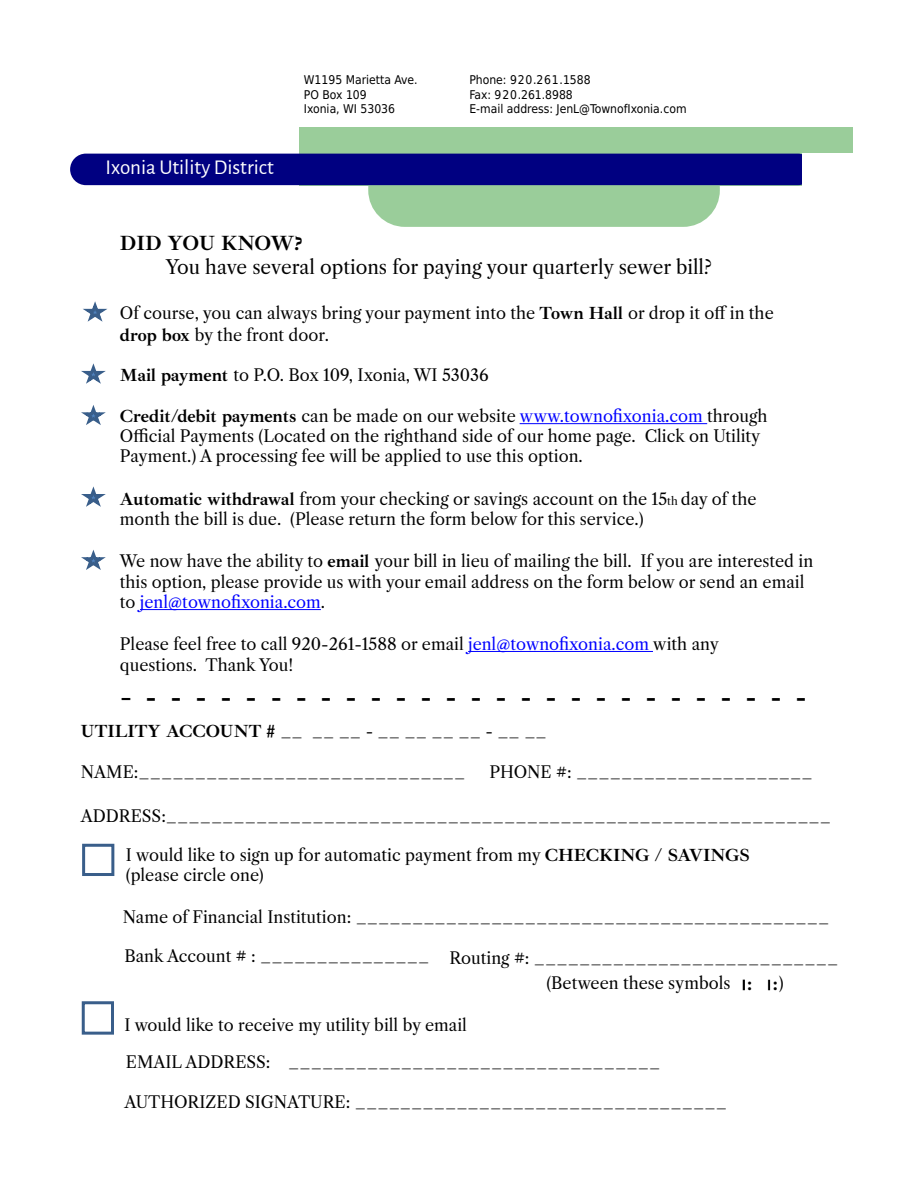
<style>
.page{position:relative;width:918px;height:1188px;background:#fff}
.page>*{position:absolute;margin:0;border:0;box-sizing:border-box;transform-origin:0 0}
.t1{font:700 30px "Ibarra Real Nova";color:#000}
.t2{font:21px "Alegreya Sans";color:#fff}
.t3{font:700 21px "Ibarra Real Nova";letter-spacing:-.01em;color:#000}
.t4{font:18.9px "Libre Caslon Text";color:#000}
.t5{font:16.2px/20px "Libre Caslon Text";color:#000}
.t6{font:12px/14.7px "DejaVu Sans Condensed";color:#000}
.s1{font-family:"Ibarra Real Nova";font-weight:700;font-size:18px}
.s2{color:#00f}
.s3{font-size:10.8px}
.s4{font-family:"Libre Caslon Text";font-weight:400;font-size:27px}
</style>
<div class="page">
<div style="left:368px;top:152px;width:352px;height:75px;background:#9acd9a;border-radius:37px"></div>
<div style="left:300px;top:127px;width:553px;height:59px;background:#9acd9a"></div>
<div style="left:70px;top:154px;width:744px;height:31px;background:#000081;border-radius:16px"></div>
<div style="left:802px;top:153px;width:51px;height:70px;background:#fff"></div>
<svg style="left:84px;top:301px;width:24px;height:21px"></svg>
<svg style="left:82px;top:363px;width:24px;height:21px"></svg>
<hr style="left:520px;top:423px;width:187px;height:1px;background:#00f">
<svg style="left:82px;top:405px;width:24px;height:20px"></svg>
<svg style="left:82px;top:486px;width:24px;height:21px"></svg>
<hr style="left:140px;top:609px;width:181px;height:1px;background:#00f">
<svg style="left:82px;top:550px;width:24px;height:20px"></svg>
<hr style="left:468px;top:651px;width:185px;height:1px;background:#00f">
<img style="left:742px;top:979px;width:3px;height:12px">
<img style="left:767px;top:979px;width:4px;height:12px">
<div style="left:82px;top:844px;width:32px;height:32px;border:3px solid #395e8a"></div>
<div style="left:82px;top:1001px;width:32px;height:34px;border:3px solid #395e8a"></div>
<p class="t2" style="left:106px;top:153px;width:170px">Ixonia Utility District</p>
<p class="t6" style="left:304px;top:72px;width:115px">W1195 Marietta Ave.<br>PO Box 109<br>Ixonia, WI 53036</p>
<p class="t6" style="left:469px;top:72px;width:219px">Phone: 920.261.1588<br>Fax: 920.261.8988<br>E-mail address: JenL@TownofIxonia.com</p>
<p class="t3" style="left:120px;top:231px;width:184px">DID YOU KNOW?</p>
<p class="t4" style="left:166px;top:255px;width:547px">You have several options for paying your quarterly sewer bill?</p>
<p class="t5" style="left:120px;top:302px;width:655px;line-height:21.9px">Of course, you can always bring your payment into the <span class="s1">Town Hall</span> or drop it off in the <span class="s1">drop box</span> by the front door.</p>
<p class="t5" style="left:120px;top:365px;width:370px"><span class="s1">Mail payment</span> to P.O. Box 109, Ixonia, WI 53036</p>
<p class="t5" style="left:120px;top:407px;width:649px"><span class="s1">Credit/debit payments</span> can be made on our website <span class="s2">www.townofixonia.com</span> through<br>Official Payments (Located on the righthand side of our home page. Click on Utility<br>Payment.) A processing fee will be applied to use this option.</p>
<p class="t5" style="left:120px;top:490px;width:638px"><span class="s1">Automatic withdrawal</span> from your checking or savings account on the 15<span class="s3">th</span> day of the month the bill is due. (Please return the form below for this service.)</p>
<p class="t5" style="left:120px;top:551px;width:695px;line-height:20.5px">We now have the ability to <span class="s1">email</span> your bill in lieu of mailing the bill. If you are interested in this option, please provide us with your email address on the form below or send an email to <span class="s2">jenl@townofixonia.com</span>.</p>
<p class="t5" style="left:120px;top:634px;width:601px;line-height:20.7px">Please feel free to call 920-261-1588 or email <span class="s2">jenl@townofixonia.com</span> with any questions. Thank You!</p>
<h1 class="t1" style="left:120px;top:681px;width:687px"><span class="s4">-</span> - - - - - - - - - - - - - - - - - - - - - - - - - - -</h1>
<p class="t5" style="left:81px;top:721px;width:467px"><span class="s1">UTILITY ACCOUNT #</span> __ __ __ - __ __ __ __ - __ __</p>
<p class="t5" style="left:81px;top:762px;width:386px">NAME:_____________________________</p>
<p class="t5" style="left:489px;top:762px;width:325px">PHONE #: _____________________</p>
<p class="t5" style="left:81px;top:806px;width:752px">ADDRESS:___________________________________________________________</p>
<p class="t5" style="left:126px;top:845px;width:626px">I would like to sign up for automatic payment from my <span class="s1">CHECKING / SAVINGS </span>(please circle one)</p>
<p class="t5" style="left:123px;top:907px;width:708px">Name of Financial Institution: __________________________________________</p>
<p class="t5" style="left:546px;top:945px;width:294px;line-height:25.7px;text-indent:-422px">Bank Account # : _______________ Routing #: ___________________________ (Between these symbols <span class="s1">: :</span>)</p>
<p class="t5" style="left:124px;top:1015px;width:344px">I would like to receive my utility bill by email</p>
<p class="t5" style="left:126px;top:1053px;width:536px">EMAIL ADDRESS: _________________________________</p>
<p class="t5" style="left:124px;top:1092px;width:604px">AUTHORIZED SIGNATURE: _________________________________</p>
</div>
